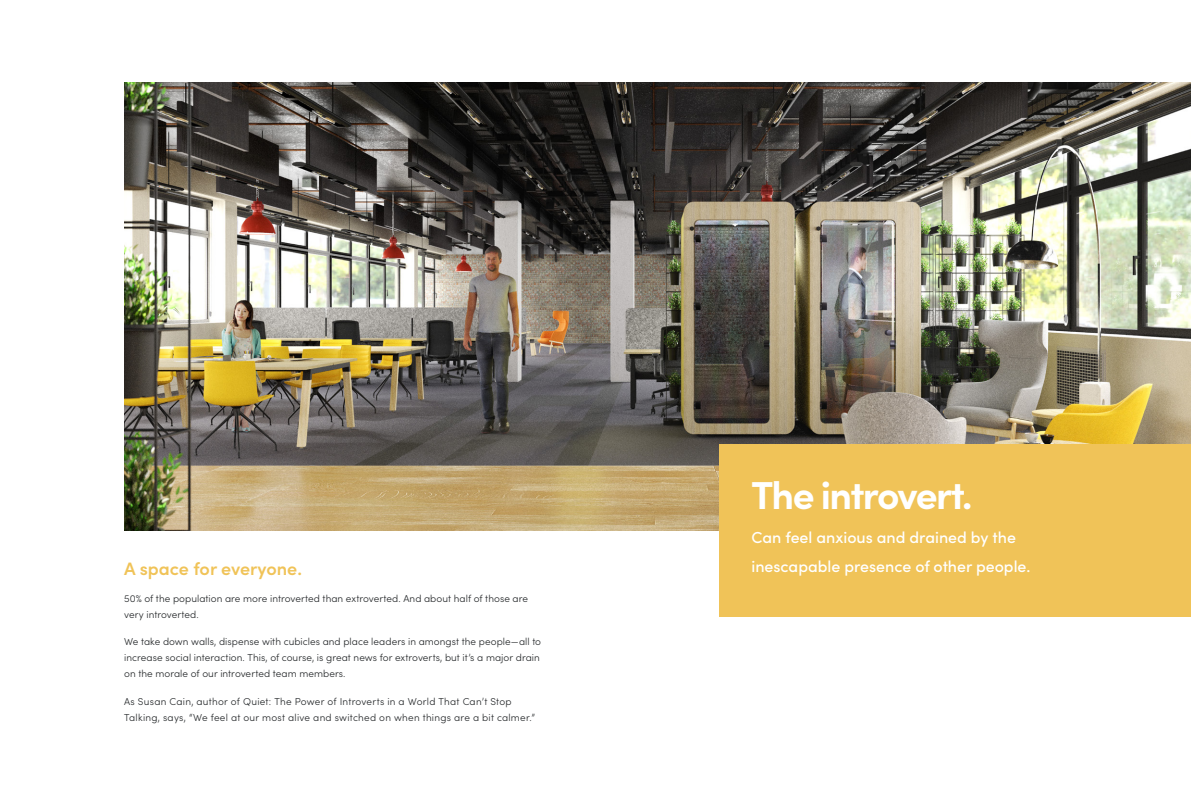
<style>
.page{position:relative;width:1191px;height:794px;background:#fff}
.page>*{position:absolute;margin:0;border:0;box-sizing:border-box;transform-origin:0 0}
.Pull_out_title{font:700 39px "Sofia Pro";letter-spacing:-.04em;color:#fff}
.Body_Sub_Title{font:600 18px "Sofia Pro";color:#f0c358}
.Pull_out_small{font:500 16px/29.1px "Sofia Pro";color:#fff}
.BODY_BODY{font:300 10px/16px "Sofia Pro";letter-spacing:.005em;color:#242729}
.BODY_BODY-2{font:300 10px/16px "Sofia Pro";letter-spacing:.025em;color:#242729}
</style>
<div class="page">
<img style="left:124px;top:82px;width:1067px;height:448px">
<div style="left:719px;top:444px;width:472px;height:172px;background:#f0c358"></div>
<p class="Body_Sub_Title" style="left:124px;top:554px;width:179px">A space for everyone.</p>
<p class="BODY_BODY" style="left:124px;top:590px;width:405px">50% of the population are more introverted than extroverted. And about half of those are very introverted.</p>
<p class="BODY_BODY" style="left:124px;top:633px;width:418px">We take down walls, dispense with cubicles and place leaders in amongst the people—all to increase social interaction. This, of course, is great news for extroverts, but it’s a major drain on the morale of our introverted team members.</p>
<p class="BODY_BODY-2" style="left:124px;top:692px;width:412px">As Susan Cain, author of Quiet: The Power of Introverts in a World That Can’t Stop<br>Talking, says, “We feel at our most alive and switched on when things are a bit calmer.”</p>
<p class="Pull_out_title" style="left:751px;top:465px;width:222px">The introvert.</p>
<p class="Pull_out_small" style="left:751px;top:522px;width:280px">Can feel anxious and drained by the inescapable presence of other people.</p>
</div>
